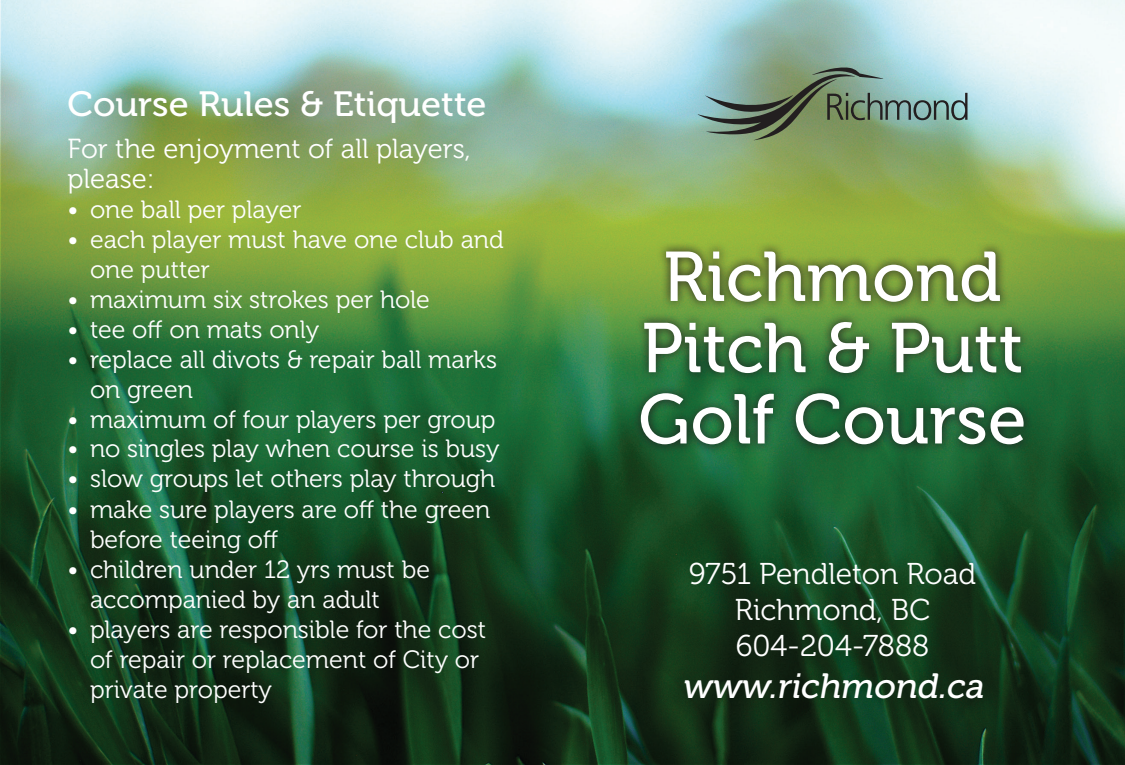
<style>
.page{position:relative;width:1125px;height:765px;background:#fff}
.page>*{position:absolute;margin:0;border:0;box-sizing:border-box;transform-origin:0 0}
.t1{font:70px/71.2px "Museo 500";color:#fff;text-align:center}
.t2{font:35px "Museo 500";color:#fff;scale:1.04 1}
.t3{font:italic 35px "Museo 500";color:#fff}
.t4{font:30px/36px "Museo 300";color:#fff;text-align:center}
.t5{font:27.5px/30px "Museo 300";color:#fff}
.t6{font:25px/30px "Museo 300";color:#fff}
</style>
<div class="page">
<img style="left:0;top:0;width:1125px;height:765px">
<svg style="left:698px;top:68px;width:270px;height:72px;background:#7b9987"></svg>
<svg style="left:631px;top:241px;width:403px;height:214px;background:#437436"></svg>
<h2 class="t2" style="left:68px;top:85px;width:405px">Course Rules &amp; Etiquette</h2>
<p class="t5" style="left:68px;top:134px;width:405px">For the enjoyment of all players, please:</p>
<p class="t6" style="left:68px;top:194px;width:235px">• one ball per player</p>
<p class="t6" style="left:90px;top:224px;width:415px;text-indent:-22px">• each player must have one club and one putter</p>
<p class="t6" style="left:68px;top:284px;width:364px">• maximum six strokes per hole</p>
<p class="t6" style="left:68px;top:314px;width:253px">• tee off on mats only</p>
<p class="t6" style="left:90px;top:344px;width:409px;text-indent:-22px">• replace all divots &amp; repair ball marks on green</p>
<p class="t6" style="left:68px;top:404px;width:430px">• maximum of four players per group</p>
<p class="t6" style="left:68px;top:434px;width:434px">• no singles play when course is busy</p>
<p class="t6" style="left:68px;top:464px;width:429px">• slow groups let others play through</p>
<p class="t6" style="left:90px;top:494px;width:402px;text-indent:-22px">• make sure players are off the green before teeing off</p>
<p class="t6" style="left:90px;top:554px;width:342px;text-indent:-22px">• children under 12 yrs must be accompanied by an adult</p>
<p class="t6" style="left:90px;top:614px;width:398px;text-indent:-22px">• players are responsible for the cost of repair or replacement of City or private property</p>
<h1 class="t1" style="left:638px;top:242px;width:390px">Richmond<br>Pitch &amp; Putt<br>Golf Course</h1>
<p class="t4" style="left:689px;top:556px;width:289px">9751 Pendleton Road<br>Richmond, BC<br>604-204-7888</p>
<h2 class="t3" style="left:682px;top:666px;width:310px">www.richmond.ca</h2>
</div>
